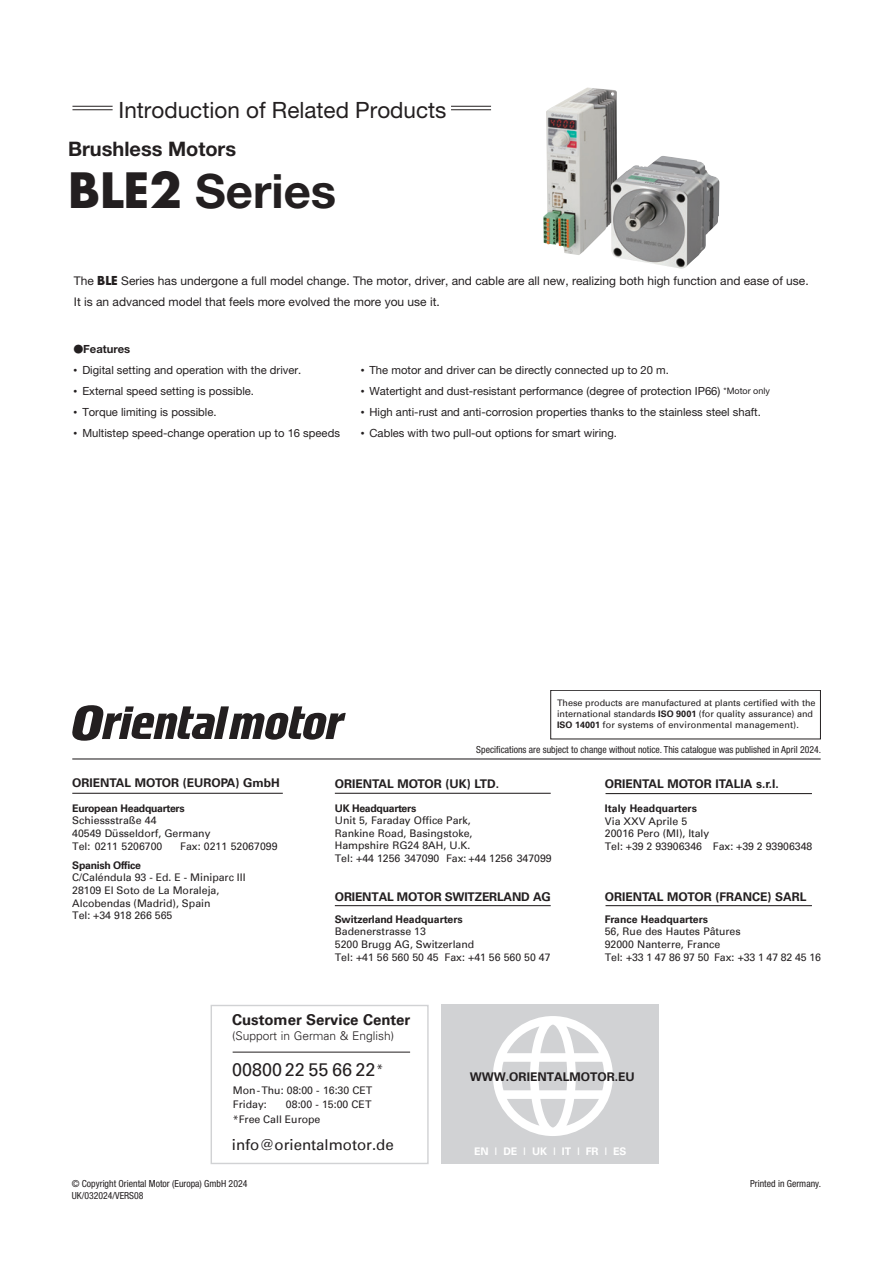
<style>
.page{position:relative;width:893px;height:1263px;background:#fff}
.page>*{position:absolute;margin:0;border:0;box-sizing:border-box;transform-origin:0 0}
.t1{font:700 47.4px "Helvetica Neue LT Std";color:#231f20}
.t2{font:22.5px "Helvetica Neue LT Std";color:#231f20}
.t3{font:700 19.95px "Helvetica Neue LT Std";color:#231f20}
.t4{font:18px "Univers";color:#231f20}
.t5{font:700 15px "Univers LT";color:#231f20}
.t6{font:15px "Univers";color:#231f20}
.t7{font:12px/21px "Helvetica Neue LT Std";color:#231f20}
.t8{font:700 12px "Univers LT";color:#231f20}
.t9{font:300 12px "Univers LT";color:#231f20}
.t10{font:700 12px "Univers";color:#231f20}
.t11{font:12px "Univers";color:#231f20}
.t12{font:11.25px "Helvetica Neue LT Std";color:#231f20}
.t13{font:700 11.25px "Helvetica Neue LT Std";color:#231f20}
.t14{font:10.5px/12.6px "Univers";color:#231f20}
.t15{font:700 10.5px "Univers LT";letter-spacing:-.025em;color:#231f20}
.t16{font:700 10.5px "Univers";color:#fff}
.body{font:condensed 9.75px/12px "Helvetica Neue LT Std";color:#231f20}
.t17{font:9px/10.8px "Univers";color:#231f20}
.s1{font-family:"Futura Std"}
.s2{font-family:"Futura Std";font-weight:700}
.s3{font-family:"Universal Std Newswith Comm Pi"}
.s4{font-size:9px}
.s5{font-weight:700}
.s6{font-family:"Univers LT";font-weight:700}
.s7{font-weight:400}
</style>
<div class="page">
<hr style="left:72px;top:106px;width:41px;height:1px;background:#231f20">
<hr style="left:72px;top:109px;width:41px;height:1px;background:#231f20">
<hr style="left:451px;top:106px;width:40px;height:1px;background:#231f20">
<hr style="left:451px;top:109px;width:40px;height:1px;background:#231f20">
<div style="left:550px;top:690px;width:271px;height:49px;border:1px solid #231f20"></div>
<hr style="left:233px;top:1052px;width:177px;height:1px;background:#231f20">
<div style="left:442px;top:1005px;width:217px;height:159px;background:#d1d2d4"></div>
<svg style="left:72px;top:705px;width:274px;height:36px"></svg>
<hr style="left:72px;top:758px;width:749px;height:1px;background:#231f20">
<hr style="left:72px;top:793px;width:211px;height:1px;background:#231f20">
<hr style="left:335px;top:793px;width:216px;height:1px;background:#231f20">
<hr style="left:605px;top:905px;width:207px;height:1px;background:#231f20">
<hr style="left:605px;top:793px;width:207px;height:1px;background:#231f20">
<hr style="left:335px;top:905px;width:216px;height:1px;background:#231f20">
<div style="left:211px;top:1005px;width:218px;height:159px;border:1px solid #d1d2d4"></div>
<svg style="left:493px;top:1016px;width:120px;height:120px"></svg>
<img style="left:543px;top:88px;width:74px;height:167px">
<img style="left:611px;top:156px;width:108px;height:113px">
<p class="t2" style="left:119px;top:96px;width:329px">Introduction of Related Products</p>
<p class="t3" style="left:68px;top:136px;width:170px">Brushless Motors</p>
<p class="t1" style="left:68px;top:161px;width:270px"><span class="s1">BLE2</span> Series</p>
<p class="t7" style="left:74px;top:270px;width:736px">The <span class="s2">BLE</span> Series has undergone a full model change. The motor, driver, and cable are all new, realizing both high function and ease of use.<br>It is an advanced model that feels more evolved the more you use it.</p>
<p class="t13" style="left:74px;top:342px;width:58px">●Features</p>
<p class="t12" style="left:74px;top:363px;width:229px"><span class="s3">•</span> Digital setting and operation with the driver.</p>
<p class="t12" style="left:361px;top:363px;width:309px"><span class="s3">•</span> The motor and driver can be directly connected up to 20 m.</p>
<p class="t12" style="left:74px;top:384px;width:182px"><span class="s3">•</span> External speed setting is possible.</p>
<p class="t12" style="left:361px;top:384px;width:410px"><span class="s3">•</span> Watertight and dust-resistant performance (degree of protection IP66) <span class="s4">*Motor only</span></p>
<p class="t12" style="left:74px;top:405px;width:144px"><span class="s3">•</span> Torque limiting is possible.</p>
<p class="t12" style="left:361px;top:405px;width:401px"><span class="s3">•</span> High anti-rust and anti-corrosion properties thanks to the stainless steel shaft.</p>
<p class="t12" style="left:74px;top:426px;width:268px"><span class="s3">•</span> Multistep speed-change operation up to 16 speeds</p>
<p class="t12" style="left:361px;top:426px;width:258px"><span class="s3">•</span> Cables with two pull-out options for smart wiring.</p>
<p class="t17" style="left:557px;top:698px;width:260px">These products are manufactured at plants certified with the international standards <span class="s5">ISO 9001</span> (for quality assurance) and<br><span class="s5">ISO 14001</span> for systems of environmental management).</p>
<p class="body" style="left:476px;top:743px;width:346px">Specifications are subject to change without notice. This catalogue was published in April 2024.</p>
<p class="t8" style="left:72px;top:776px;width:209px">ORIENTAL MOTOR (EUROPA) GmbH</p>
<p class="t8" style="left:335px;top:776px;width:166px">ORIENTAL MOTOR (UK) LTD.</p>
<p class="t14" style="left:335px;top:814px;width:218px">Unit 5, Faraday Office Park,<br>Rankine Road, Basingstoke,<br>Hampshire RG24 8AH, U.K.<br>Tel: +44 1256 347090 Fax: +44 1256 347099</p>
<p class="t15" style="left:72px;top:802px;width:114px">European Headquarters</p>
<p class="t15" style="left:335px;top:802px;width:83px">UK Headquarters</p>
<p class="t14" style="left:72px;top:814px;width:140px">Schiessstraße 44<br>40549 Düsseldorf, Germany<br>Tel: 0211 5206700</p>
<p class="t14" style="left:180px;top:840px;width:99px">Fax: 0211 52067099</p>
<p class="t14" style="left:72px;top:859px;width:175px"><span class="s6">Spanish Office<br></span>C/Caléndula 93 - Ed. E - Miniparc III<br>28109 El Soto de La Moraleja,<br>Alcobendas (Madrid), Spain<br>Tel: +34 918 266 565</p>
<p class="t8" style="left:335px;top:890px;width:217px">ORIENTAL MOTOR SWITZERLAND AG</p>
<p class="t14" style="left:335px;top:913px;width:217px"><span class="s6">Switzerland Headquarters<br></span>Badenerstrasse 13<br>5200 Brugg AG, Switzerland<br>Tel: +41 56 560 50 45 Fax: +41 56 560 50 47</p>
<p class="t8" style="left:605px;top:777px;width:175px">ORIENTAL MOTOR ITALIA s.r.l.</p>
<p class="t14" style="left:605px;top:802px;width:209px"><span class="s6">Italy Headquarters<br></span>Via XXV Aprile 5<br>20016 Pero (MI), Italy<br>Tel: +39 2 93906346 Fax: +39 2 93906348</p>
<p class="t8" style="left:605px;top:890px;width:203px">ORIENTAL MOTOR (FRANCE) SARL</p>
<p class="t14" style="left:605px;top:913px;width:218px"><span class="s6">France Headquarters<br></span>56, Rue des Hautes Pâtures<br>92000 Nanterre, France<br>Tel: +33 1 47 86 97 50 Fax: +33 1 47 82 45 16</p>
<p class="t5" style="left:232px;top:1011px;width:180px">Customer Service Center</p>
<p class="t9" style="left:232px;top:1028px;width:163px">(Support in German &amp; English)</p>
<p class="t4" style="left:232px;top:1059px;width:145px">0080022 55 66 22</p>
<p class="t11" style="left:377px;top:1061px;width:8px">*</p>
<p class="t14" style="left:233px;top:1083px;width:141px;line-height:13.5px">Mon-Thu: 08:00 - 16:30 CET<br>Friday:</p>
<p class="t14" style="left:233px;top:1096px;width:140px;line-height:15px;text-indent:53px">08:00 - 15:00 CET *Free Call Europe</p>
<p class="t6" style="left:232px;top:1136px;width:163px">info@orientalmotor.de</p>
<p class="t10" style="left:470px;top:1070px;width:166px">WWW.ORIENTALMOTOR.EU</p>
<p class="t16" style="left:474px;top:1145px;width:154px">EN <span class="s7">I</span> DE <span class="s7">I</span> UK <span class="s7">I</span> IT <span class="s7">I</span> FR <span class="s7">I</span> ES</p>
<p class="body" style="left:72px;top:1178px;width:177px">© Copyright Oriental Motor (Europa) GmbH 2024<br>UK/032024/VERS08</p>
<p class="body" style="left:750px;top:1178px;width:72px">Printed in Germany.</p>
</div>
